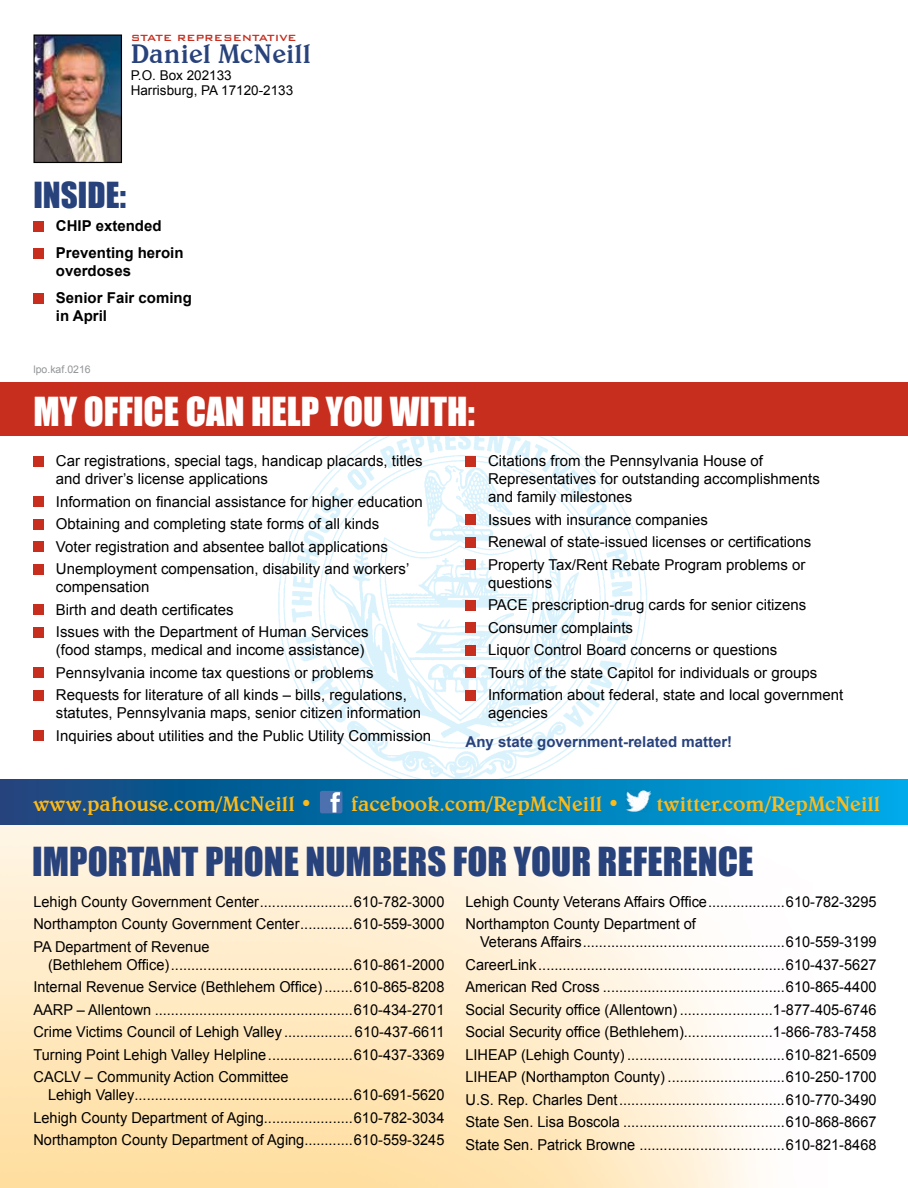
<style>
.page{position:relative;width:908px;height:1188px;background:#fff}
.page>*{position:absolute;margin:0;border:0;box-sizing:border-box;transform-origin:0 0}
.t1{font:36.75px "Impact";color:#28427c}
.t2{font:36.75px "Impact";color:#fff}
.t3{font:33px "Impact";color:#28427c}
.t4{font:500 27px "Belwe BT";color:#28427c}
.t5{font:500 21px "Belwe BT";color:#fdba19}
.t6{font:15px/22.5px "Arial";color:#000}
.t7{font:700 15px/27px "Arial";color:#000}
.t8{font:700 15px "Arial";color:#28427c}
.t9{font:13.5px/15px "Arial";color:#000}
.t10{font:500 12px "Bank Gothic BT";color:#c72e1e}
.t11{font:10.5px "Arial";color:#939598}
</style>
<div class="page">
<img style="left:278px;top:436px;width:369px;height:342px">
<div style="left:0;top:382px;width:908px;height:54px;background:#c72e1e"></div>
<svg style="left:0;top:780px;width:908px;height:45px;background:#0475af"></svg>
<img style="left:35px;top:37px;width:85px;height:124px">
<div style="left:33px;top:35px;width:89px;height:128px;border:1px solid #000"></div>
<div style="left:33px;top:221px;width:11px;height:10px;background:#c72e1e"></div>
<div style="left:33px;top:248px;width:11px;height:10px;background:#c72e1e"></div>
<div style="left:33px;top:293px;width:11px;height:10px;background:#c72e1e"></div>
<div style="left:33px;top:456px;width:11px;height:10px;background:#c72e1e"></div>
<div style="left:33px;top:496px;width:11px;height:11px;background:#c72e1e"></div>
<div style="left:33px;top:519px;width:11px;height:10px;background:#c72e1e"></div>
<div style="left:33px;top:541px;width:11px;height:11px;background:#c72e1e"></div>
<div style="left:33px;top:564px;width:11px;height:10px;background:#c72e1e"></div>
<div style="left:33px;top:604px;width:11px;height:11px;background:#c72e1e"></div>
<div style="left:33px;top:627px;width:11px;height:10px;background:#c72e1e"></div>
<div style="left:33px;top:667px;width:11px;height:11px;background:#c72e1e"></div>
<div style="left:33px;top:690px;width:11px;height:10px;background:#c72e1e"></div>
<div style="left:33px;top:730px;width:11px;height:11px;background:#c72e1e"></div>
<div style="left:465px;top:456px;width:11px;height:10px;background:#c72e1e"></div>
<div style="left:465px;top:514px;width:11px;height:11px;background:#c72e1e"></div>
<div style="left:465px;top:537px;width:11px;height:10px;background:#c72e1e"></div>
<div style="left:465px;top:559px;width:11px;height:11px;background:#c72e1e"></div>
<div style="left:465px;top:600px;width:11px;height:10px;background:#c72e1e"></div>
<div style="left:465px;top:622px;width:11px;height:11px;background:#c72e1e"></div>
<div style="left:465px;top:645px;width:11px;height:10px;background:#c72e1e"></div>
<div style="left:465px;top:667px;width:11px;height:11px;background:#c72e1e"></div>
<div style="left:465px;top:690px;width:11px;height:10px;background:#c72e1e"></div>
<div style="left:320px;top:791px;width:22px;height:22px;background:#4d71af;border-radius:2px"></div>
<svg style="left:330px;top:792px;width:10px;height:21px"></svg>
<img style="left:625px;top:790px;width:26px;height:21px">
<p class="t10" style="left:131px;top:31px;width:167px">STATE REPRESENTATIVE</p>
<h3 class="t4" style="left:131px;top:37px;width:182px">Daniel McNeill</h3>
<p class="t9" style="left:131px;top:68px;width:164px">P.O. Box 202133<br>Harrisburg, PA 17120-2133</p>
<h2 class="t3" style="left:33px;top:169px;width:94px">INSIDE:</h2>
<p class="t7" style="left:56px;top:213px;width:129px">CHIP extended<br>Preventing heroin</p>
<p class="t7" style="left:56px;top:258px;width:137px">overdoses<br>Senior Fair coming</p>
<p class="t7" style="left:56px;top:303px;width:53px">in April</p>
<p class="t11" style="left:33px;top:362px;width:59px">lpo.kaf.0216</p>
<h1 class="t2" style="left:33px;top:383px;width:443px">MY OFFICE CAN HELP YOU WITH:</h1>
<p class="t6" style="left:56px;top:452px;width:368px;line-height:18px">Car registrations, special tags, handicap placards, titles and driver’s license applications</p>
<p class="t6" style="left:56px;top:491px;width:368px">Information on financial assistance for higher education Obtaining and completing state forms of all kinds<br>Voter registration and absentee ballot applications Unemployment compensation, disability and workers’</p>
<p class="t6" style="left:56px;top:576px;width:314px">compensation<br>Birth and death certificates<br>Issues with the Department of Human Services</p>
<p class="t6" style="left:56px;top:639px;width:352px">(food stamps, medical and income assistance)<br>Pennsylvania income tax questions or problems<br>Requests for literature of all kinds – bills, regulations,</p>
<p class="t6" style="left:56px;top:702px;width:377px">statutes, Pennsylvania maps, senior citizen information<br>Inquiries about utilities and the Public Utility Commission</p>
<p class="t6" style="left:488px;top:452px;width:333px;line-height:18px">Citations from the Pennsylvania House of<br>Representatives for outstanding accomplishments and family milestones</p>
<p class="t6" style="left:488px;top:509px;width:325px">Issues with insurance companies<br>Renewal of state-issued licenses or certifications<br>Property Tax/Rent Rebate Program problems or</p>
<p class="t6" style="left:488px;top:572px;width:357px">questions<br>PACE prescription-drug cards for senior citizens Consumer complaints<br>Liquor Control Board concerns or questions<br>Tours of the state Capitol for individuals or groups Information about federal, state and local government</p>
<p class="t6" style="left:488px;top:702px;width:62px">agencies</p>
<p class="t8" style="left:465px;top:732px;width:268px">Any state government-related matter!</p>
<h3 class="t5" style="left:33px;top:791px;width:280px">www.pahouse.com/McNeill •</h3>
<h3 class="t5" style="left:351px;top:791px;width:270px">facebook.com/RepMcNeill •</h3>
<h3 class="t5" style="left:656px;top:791px;width:225px">twitter.com/RepMcNeill</h3>
<h1 class="t1" style="left:32px;top:833px;width:722px">IMPORTANT PHONE NUMBERS FOR YOUR REFERENCE</h1>
<p class="t6" style="left:33px;top:891px;width:412px;text-align:justify">Lehigh County Government Center.......................610-782-3000<br>Northampton County Government Center.............610-559-3000<br>PA Department of Revenue</p>
<p class="t6" style="left:33px;top:954px;width:412px;text-align:justify;text-indent:15px">(Bethlehem Office).............................................610-861-2000<br>Internal Revenue Service (Bethlehem Office) .......610-865-8208<br>AARP – Allentown .................................................610-434-2701<br>Crime Victims Council of Lehigh Valley ................. 610-437-6611<br>Turning Point Lehigh Valley Helpline.....................610-437-3369<br>CACLV – Community Action Committee</p>
<p class="t6" style="left:33px;top:1084px;width:412px;text-align:justify;text-indent:15px">Lehigh Valley......................................................610-691-5620<br>Lehigh County Department of Aging......................610-782-3034<br>Northampton County Department of Aging............610-559-3245</p>
<p class="t6" style="left:465px;top:891px;width:412px">Lehigh County Veterans Affairs Office...................610-782-3295<br>Northampton County Department of</p>
<p class="t6" style="left:465px;top:931px;width:412px;text-align:justify;text-indent:15px">Veterans Affairs..................................................610-559-3199<br>CareerLink.............................................................610-437-5627<br>American Red Cross .............................................610-865-4400<br>Social Security office (Allentown) .......................1-877-405-6746<br>Social Security office (Bethlehem)......................1-866-783-7458<br>LIHEAP (Lehigh County) .......................................610-821-6509<br>LIHEAP (Northampton County) .............................610-250-1700<br>U.S. Rep. Charles Dent.........................................610-770-3490<br>State Sen. Lisa Boscola ........................................610-868-8667<br>State Sen. Patrick Browne ....................................610-821-8468</p>
</div>
